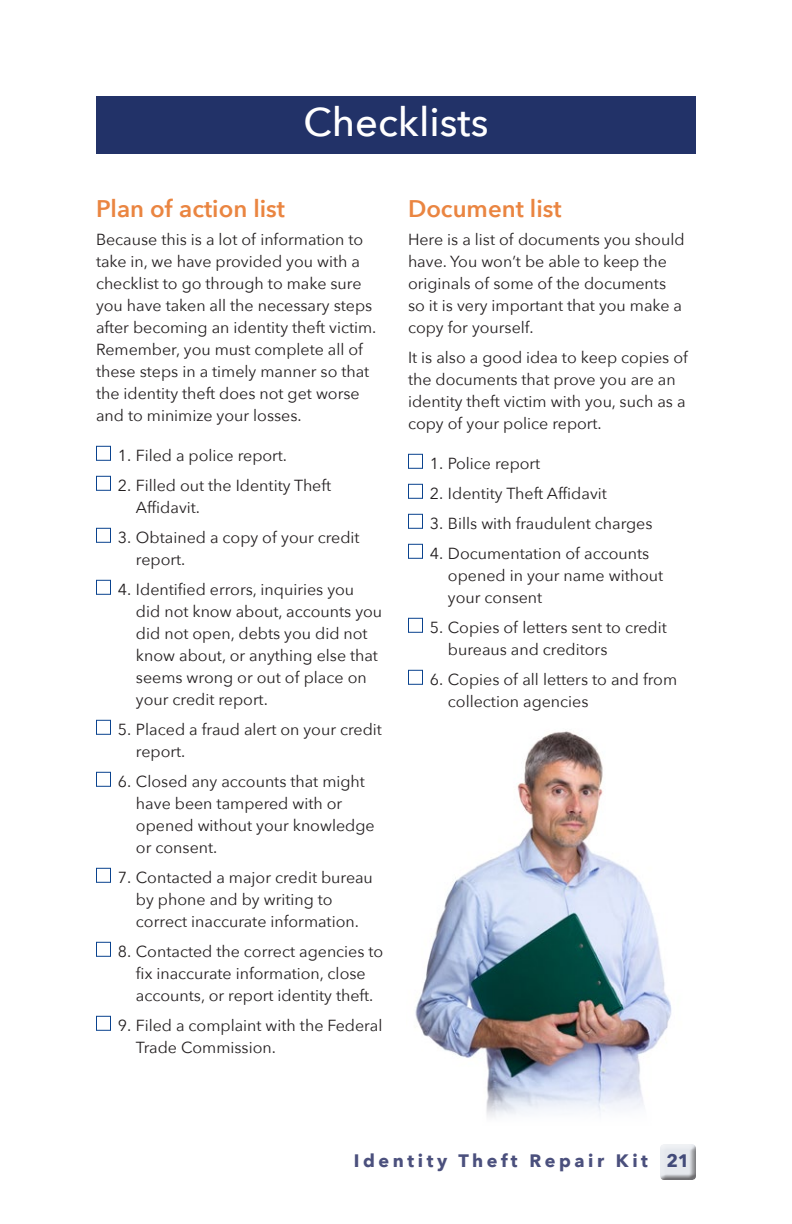
<style>
.page{position:relative;width:792px;height:1224px;background:#fff}
.page>*{position:absolute;margin:0;border:0;box-sizing:border-box;transform-origin:0 0}
.t1{font:500 40px "Avenir Next";color:#fff}
.t2{font:600 24px "Avenir Next";color:#ea8541}
.t3{font:700 18px "Avenir Next";letter-spacing:.2em;color:#4b507d}
.t4{font:16px/22px "Avenir Next";color:#231f20}
.s1{color:#434b79}
</style>
<div class="page">
<img style="left:415px;top:731px;width:257px;height:387px">
<div style="left:96px;top:446px;width:15px;height:15px;border:1px solid #09428e"></div>
<div style="left:96px;top:476px;width:15px;height:15px;border:1px solid #09428e"></div>
<div style="left:96px;top:528px;width:15px;height:15px;border:1px solid #09428e"></div>
<div style="left:96px;top:580px;width:15px;height:15px;border:1px solid #09428e"></div>
<div style="left:96px;top:720px;width:15px;height:15px;border:1px solid #09428e"></div>
<div style="left:96px;top:772px;width:15px;height:15px;border:1px solid #09428e"></div>
<div style="left:96px;top:868px;width:15px;height:15px;border:1px solid #09428e"></div>
<div style="left:96px;top:942px;width:15px;height:15px;border:1px solid #09428e"></div>
<div style="left:96px;top:1016px;width:15px;height:15px;border:1px solid #09428e"></div>
<div style="left:408px;top:454px;width:15px;height:15px;border:1px solid #09428e"></div>
<div style="left:408px;top:484px;width:15px;height:15px;border:1px solid #09428e"></div>
<div style="left:408px;top:514px;width:15px;height:15px;border:1px solid #09428e"></div>
<div style="left:408px;top:544px;width:15px;height:15px;border:1px solid #09428e"></div>
<div style="left:408px;top:618px;width:15px;height:15px;border:1px solid #09428e"></div>
<div style="left:408px;top:670px;width:15px;height:15px;border:1px solid #09428e"></div>
<div style="left:96px;top:96px;width:600px;height:58px;background:#223268"></div>
<div style="left:660px;top:1143px;width:43px;height:40px;background:#231f20;opacity:.6"></div>
<h1 class="t1" style="left:304px;top:98px;width:186px">Checklists</h1>
<h2 class="t2" style="left:96px;top:194px;width:191px">Plan of action list</h2>
<p class="t4" style="left:96px;top:228px;width:282px">Because this is a lot of information to take in, we have provided you with a checklist to go through to make sure you have taken all the necessary steps after becoming an identity theft victim.<br>Remember, you must complete all of these steps in a timely manner so that the identity theft does not get worse and to minimize your losses.</p>
<p class="t4" style="left:118px;top:444px;width:171px">1. Filed a police report.</p>
<p class="t4" style="left:136px;top:474px;width:197px;text-indent:-18px">2. Filled out the Identity Theft<br>Affidavit.</p>
<p class="t4" style="left:136px;top:526px;width:225px;text-indent:-18px">3. Obtained a copy of your credit report.</p>
<p class="t4" style="left:136px;top:578px;width:248px;text-indent:-18px">4. Identified errors, inquiries you did not know about, accounts you did not open, debts you did not know about, or anything else that seems wrong or out of place on your credit report.</p>
<p class="t4" style="left:136px;top:718px;width:248px;text-indent:-18px">5. Placed a fraud alert on your credit report.</p>
<p class="t4" style="left:136px;top:770px;width:240px;text-indent:-18px">6. Closed any accounts that might have been tampered with or opened without your knowledge or consent.</p>
<p class="t4" style="left:136px;top:866px;width:238px;text-indent:-18px">7. Contacted a major credit bureau by phone and by writing to correct inaccurate information.</p>
<p class="t4" style="left:118px;top:940px;width:267px;text-align:center">8. Contacted the correct agencies to fix inaccurate information, close accounts, or report identity theft.</p>
<p class="t4" style="left:136px;top:1014px;width:248px;text-indent:-18px">9. Filed a complaint with the Federal<br>Trade Commission.</p>
<h2 class="t2" style="left:408px;top:194px;width:155px">Document list</h2>
<p class="t4" style="left:408px;top:228px;width:278px">Here is a list of documents you should have. You won’t be able to keep the originals of some of the documents so it is very important that you make a copy for yourself.</p>
<p class="t4" style="left:408px;top:346px;width:281px">It is also a good idea to keep copies of the documents that prove you are an identity theft victim with you, such as a copy of your police report.</p>
<p class="t4" style="left:430px;top:452px;width:112px">1. Police report</p>
<p class="t4" style="left:430px;top:482px;width:178px">2. Identity Theft Affidavit</p>
<p class="t4" style="left:430px;top:512px;width:224px">3. Bills with fraudulent charges</p>
<p class="t4" style="left:448px;top:542px;width:217px;text-indent:-18px">4. Documentation of accounts opened in your name without your consent</p>
<p class="t4" style="left:448px;top:616px;width:220px;text-indent:-18px">5. Copies of letters sent to credit bureaus and creditors</p>
<p class="t4" style="left:448px;top:668px;width:231px;text-indent:-18px">6. Copies of all letters to and from collection agencies</p>
<p class="t3" style="left:354px;top:1150px;width:337px">Identity Theft Repair Kit <span class="s1">21</span></p>
</div>
